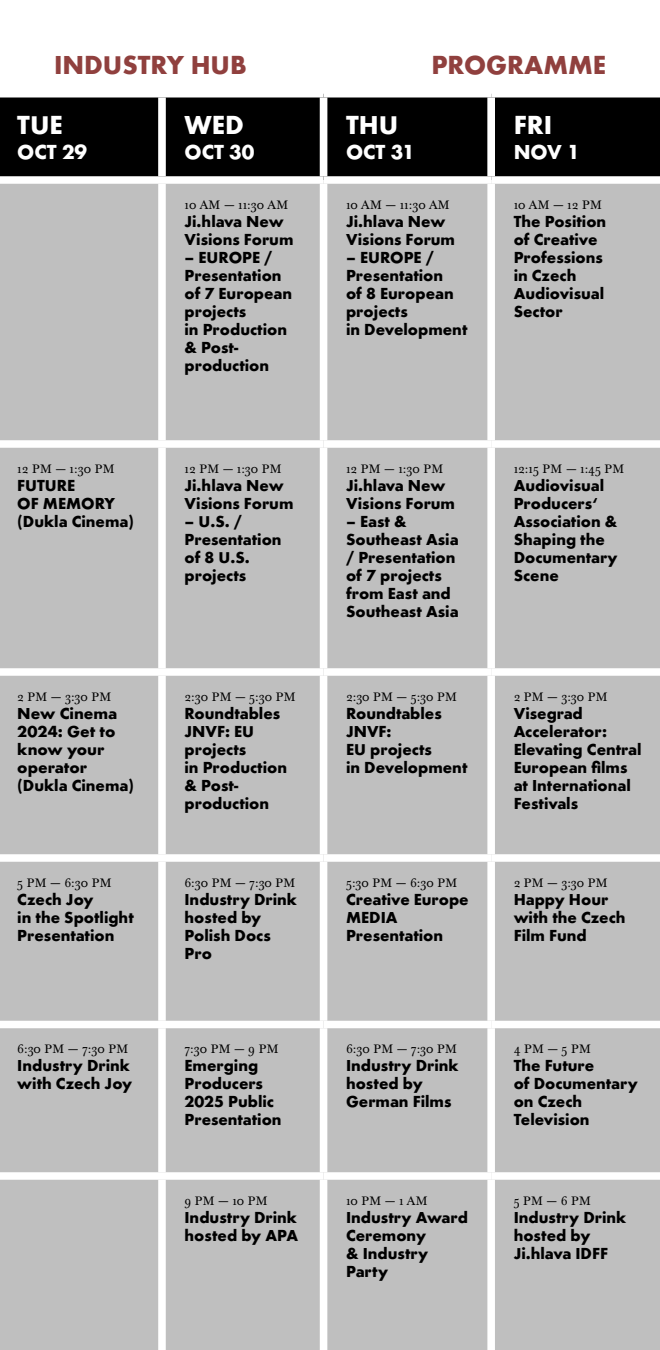
<style>
.page{position:relative;width:660px;height:1350px;background:#fff}
.page>*{position:absolute;margin:0;border:0;box-sizing:border-box;transform-origin:0 0}
.t1{font:700 27px "Futura Iglau";color:#90403e}
.t2{font:700 27px "Futura Iglau";color:#fff}
.t3{font:700 21px "Futura Iglau";color:#fff}
.t4{font:700 16.5px/18px "Futura Iglau";color:#000}
.t5{font:12px "Baskerville Ten Pro";color:#000}
</style>
<div class="page">
<div style="left:1px;top:98px;width:658px;height:78px;background:#000"></div>
<div style="left:1px;top:184px;width:658px;height:1166px;background:#bfbfbf"></div>
<div style="left:158px;top:98px;width:8px;height:78px;background:#fff"></div>
<div style="left:320px;top:98px;width:7px;height:78px;background:#fff"></div>
<div style="left:487px;top:98px;width:8px;height:78px;background:#fff"></div>
<div style="left:0;top:440px;width:162px;height:8px;background:#fff"></div>
<div style="left:162px;top:440px;width:162px;height:8px;background:#fff"></div>
<div style="left:324px;top:440px;width:167px;height:8px;background:#fff"></div>
<div style="left:491px;top:440px;width:169px;height:8px;background:#fff"></div>
<div style="left:162px;top:668px;width:162px;height:8px;background:#fff"></div>
<div style="left:324px;top:668px;width:167px;height:8px;background:#fff"></div>
<div style="left:491px;top:668px;width:169px;height:8px;background:#fff"></div>
<div style="left:162px;top:854px;width:162px;height:8px;background:#fff"></div>
<div style="left:324px;top:854px;width:167px;height:8px;background:#fff"></div>
<div style="left:491px;top:854px;width:169px;height:8px;background:#fff"></div>
<div style="left:162px;top:1021px;width:162px;height:7px;background:#fff"></div>
<div style="left:324px;top:1021px;width:167px;height:7px;background:#fff"></div>
<div style="left:491px;top:1021px;width:169px;height:7px;background:#fff"></div>
<div style="left:0;top:1172px;width:162px;height:8px;background:#fff"></div>
<div style="left:162px;top:1172px;width:162px;height:8px;background:#fff"></div>
<div style="left:324px;top:1172px;width:167px;height:8px;background:#fff"></div>
<div style="left:491px;top:1172px;width:169px;height:8px;background:#fff"></div>
<div style="left:158px;top:184px;width:8px;height:256px;background:#fff"></div>
<div style="left:320px;top:184px;width:7px;height:256px;background:#fff"></div>
<div style="left:487px;top:184px;width:8px;height:256px;background:#fff"></div>
<div style="left:158px;top:448px;width:8px;height:220px;background:#fff"></div>
<div style="left:320px;top:448px;width:7px;height:220px;background:#fff"></div>
<div style="left:487px;top:448px;width:8px;height:220px;background:#fff"></div>
<div style="left:158px;top:676px;width:8px;height:178px;background:#fff"></div>
<div style="left:320px;top:676px;width:7px;height:178px;background:#fff"></div>
<div style="left:487px;top:676px;width:8px;height:178px;background:#fff"></div>
<div style="left:158px;top:862px;width:8px;height:159px;background:#fff"></div>
<div style="left:320px;top:862px;width:7px;height:159px;background:#fff"></div>
<div style="left:487px;top:862px;width:8px;height:159px;background:#fff"></div>
<div style="left:158px;top:1028px;width:8px;height:144px;background:#fff"></div>
<div style="left:320px;top:1028px;width:7px;height:144px;background:#fff"></div>
<div style="left:487px;top:1028px;width:8px;height:144px;background:#fff"></div>
<div style="left:158px;top:1180px;width:8px;height:170px;background:#fff"></div>
<div style="left:320px;top:1180px;width:7px;height:170px;background:#fff"></div>
<div style="left:487px;top:1180px;width:8px;height:170px;background:#fff"></div>
<div style="left:0;top:668px;width:162px;height:8px;background:#fff"></div>
<div style="left:0;top:854px;width:162px;height:8px;background:#fff"></div>
<div style="left:0;top:1021px;width:162px;height:7px;background:#fff"></div>
<h1 class="t1" style="left:54px;top:48px;width:194px">INDUSTRY HUB</h1>
<h1 class="t1" style="left:431px;top:48px;width:176px">PROGRAMME</h1>
<h1 class="t2" style="left:17px;top:108px;width:47px">TUE</h1>
<p class="t3" style="left:17px;top:139px;width:71px">OCT 29</p>
<p class="t5" style="left:17px;top:461px;width:99px">12 PM — 1:30 PM</p>
<p class="t4" style="left:17px;top:476px;width:118px">FUTURE<br>OF MEMORY (Dukla Cinema)</p>
<p class="t5" style="left:17px;top:689px;width:96px">2 PM — 3:30 PM</p>
<p class="t4" style="left:17px;top:704px;width:118px">New Cinema<br>2024: Get to know your operator (Dukla Cinema)</p>
<p class="t5" style="left:17px;top:875px;width:96px">5 PM — 6:30 PM</p>
<p class="t4" style="left:17px;top:890px;width:118px">Czech Joy<br>in the Spotlight<br>Presentation</p>
<p class="t5" style="left:17px;top:1042px;width:113px">6:30 PM — 7:30 PM</p>
<p class="t4" style="left:17px;top:1056px;width:116px">Industry Drink with Czech Joy</p>
<h1 class="t2" style="left:184px;top:108px;width:61px">WED</h1>
<p class="t3" style="left:184px;top:139px;width:71px">OCT 30</p>
<p class="t5" style="left:184px;top:197px;width:105px">10 AM — 11:30 AM</p>
<p class="t4" style="left:184px;top:212px;width:111px">Ji.hlava New<br>Visions Forum</p>
<p class="t4" style="left:184px;top:248px;width:109px">– EUROPE /<br>Presentation of 7 European projects<br>in Production &amp; Post&shy;production</p>
<p class="t5" style="left:184px;top:461px;width:99px">12 PM — 1:30 PM</p>
<p class="t4" style="left:184px;top:476px;width:111px">Ji.hlava New<br>Visions Forum</p>
<p class="t4" style="left:184px;top:512px;width:99px">– U.S. /<br>Presentation of 8 U.S. projects</p>
<p class="t5" style="left:184px;top:689px;width:113px">2:30 PM — 5:30 PM</p>
<p class="t4" style="left:184px;top:704px;width:104px">Roundtables<br>JNVF: EU projects<br>in Production &amp; Post&shy;production</p>
<p class="t5" style="left:184px;top:875px;width:113px">6:30 PM — 7:30 PM</p>
<p class="t4" style="left:184px;top:890px;width:114px">Industry Drink hosted by<br>Polish Docs<br>Pro</p>
<p class="t5" style="left:184px;top:1042px;width:96px">7:30 PM — 9 PM</p>
<p class="t4" style="left:184px;top:1056px;width:99px">Emerging<br>Producers<br>2025 Public<br>Presentation</p>
<p class="t5" style="left:184px;top:1193px;width:85px">9 PM — 10 PM</p>
<p class="t4" style="left:184px;top:1208px;width:115px">Industry Drink hosted by APA</p>
<h1 class="t2" style="left:346px;top:108px;width:54px">THU</h1>
<p class="t3" style="left:346px;top:139px;width:70px">OCT 31</p>
<p class="t5" style="left:346px;top:197px;width:105px">10 AM — 11:30 AM</p>
<p class="t4" style="left:346px;top:212px;width:111px">Ji.hlava New<br>Visions Forum</p>
<p class="t4" style="left:346px;top:248px;width:123px">– EUROPE /<br>Presentation<br>of 8 European projects<br>in Development</p>
<h1 class="t2" style="left:514px;top:108px;width:40px">FRI</h1>
<p class="t3" style="left:514px;top:139px;width:68px">NOV 1</p>
<p class="t5" style="left:514px;top:197px;width:90px">10 AM — 12 PM</p>
<p class="t4" style="left:514px;top:212px;width:94px">The Position of Creative<br>Professions in Czech<br>Audiovisual<br>Sector</p>
<p class="t5" style="left:346px;top:461px;width:99px">12 PM — 1:30 PM</p>
<p class="t4" style="left:346px;top:476px;width:111px">Ji.hlava New<br>Visions Forum</p>
<p class="t4" style="left:346px;top:512px;width:114px">– East &amp;<br>Southeast Asia / Presentation of 7 projects from East and<br>Southeast Asia</p>
<p class="t5" style="left:346px;top:689px;width:113px">2:30 PM — 5:30 PM</p>
<p class="t4" style="left:346px;top:704px;width:123px">Roundtables<br>JNVF:<br>EU projects<br>in Development</p>
<p class="t5" style="left:346px;top:875px;width:113px">5:30 PM — 6:30 PM</p>
<p class="t4" style="left:346px;top:890px;width:124px">Creative Europe<br>MEDIA<br>Presentation</p>
<p class="t5" style="left:346px;top:1042px;width:113px">6:30 PM — 7:30 PM</p>
<p class="t4" style="left:346px;top:1056px;width:114px">Industry Drink hosted by<br>German Films</p>
<p class="t5" style="left:346px;top:1193px;width:83px">10 PM — 1 AM</p>
<p class="t4" style="left:346px;top:1208px;width:123px">Industry Award<br>Ceremony<br>&amp; Industry<br>Party</p>
<p class="t5" style="left:514px;top:461px;width:112px">12:15 PM — 1:45 PM</p>
<p class="t4" style="left:514px;top:476px;width:106px">Audiovisual<br>Producers‘<br>Association &amp;<br>Shaping the<br>Documentary<br>Scene</p>
<p class="t5" style="left:514px;top:689px;width:96px">2 PM — 3:30 PM</p>
<p class="t4" style="left:514px;top:704px;width:129px">Visegrad<br>Accelerator:<br>Elevating Central<br>European films at International<br>Festivals</p>
<p class="t5" style="left:514px;top:875px;width:96px">2 PM — 3:30 PM</p>
<p class="t4" style="left:514px;top:890px;width:113px">Happy Hour with the Czech<br>Film Fund</p>
<p class="t5" style="left:514px;top:1042px;width:79px">4 PM — 5 PM</p>
<p class="t4" style="left:514px;top:1056px;width:126px">The Future<br>of Documentary on Czech<br>Television</p>
<p class="t5" style="left:514px;top:1193px;width:79px">5 PM — 6 PM</p>
<p class="t4" style="left:514px;top:1208px;width:114px">Industry Drink hosted by<br>Ji.hlava IDFF</p>
</div>
